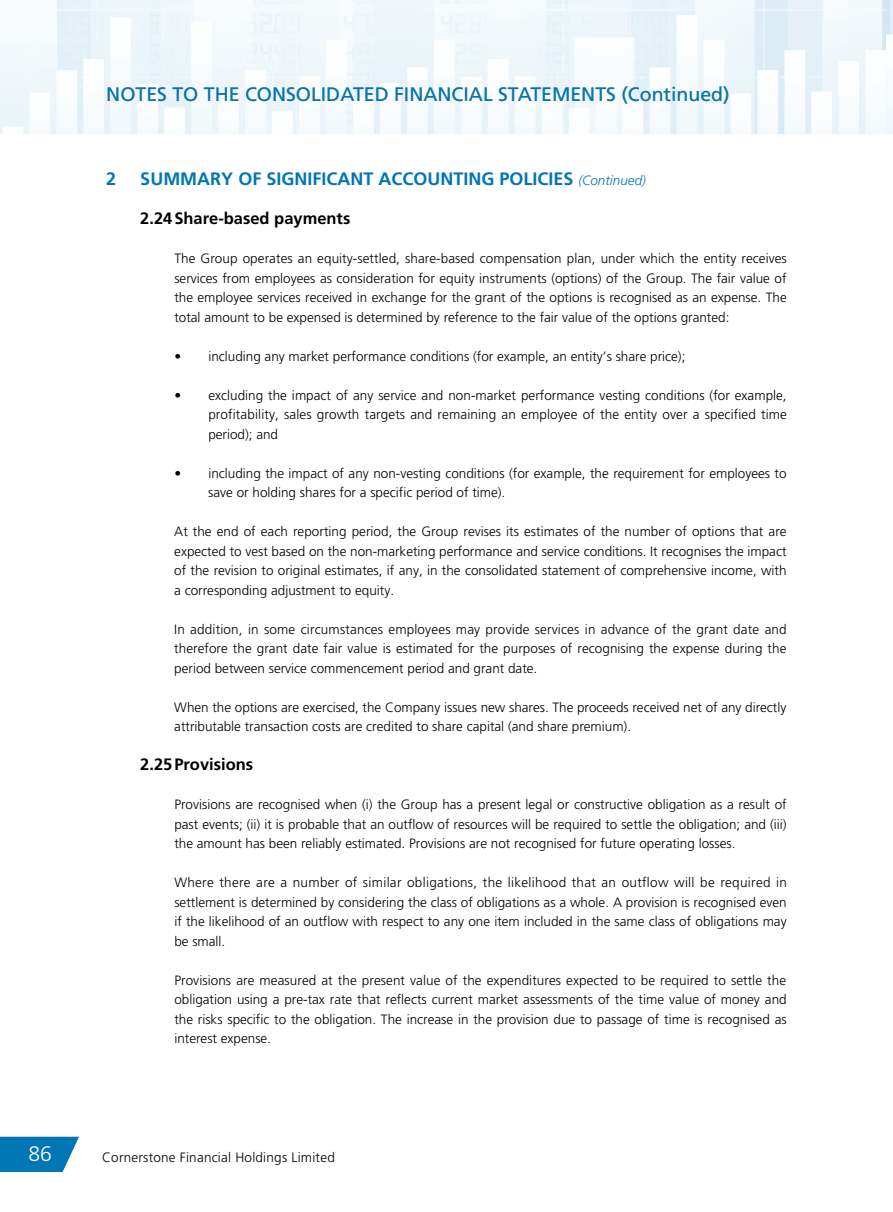
<style>
.page{position:relative;width:893px;height:1212px;background:#fff}
.page>*{position:absolute;margin:0;border:0;box-sizing:border-box;transform-origin:0 0}
.t1{font:300 21px "Frutiger LT Std";color:#fff}
.t2{font:19.5px "Frutiger LT Std";color:#0077b4}
.t3{font:700 18px "Frutiger LT Std";color:#0077b4}
.t4{font:700 16.5px "Frutiger LT Std";color:#000}
.t5{font:300 13.5px/19.5px "Frutiger LT Std";color:#000;text-align:justify}
.t6{font:italic 300 13.5px "Frutiger LT Std";color:#0077b4}
.s1{color:#b5b6b6}
</style>
<div class="page">
<svg style="left:0;top:1137px;width:79px;height:35px;background:#1a85bb"></svg>
<img style="left:0;top:0;width:893px;height:134px">
<h2 class="t2" style="left:106px;top:83px;width:625px">N OTES TO TH E CONSOLID<span class="s1">ATE</span>D FI <span class="s1">NAN</span>CI<span class="s1">AL</span> STATEMENTS (<span class="s1">CONTINUED)</span></h2>
<h3 class="t3" style="left:106px;top:168px;width:12px">2</h3>
<h3 class="t3" style="left:140px;top:168px;width:136px">SUMMARY OF SIGNI</h3>
<h3 class="t3" style="left:312px;top:168px;width:92px">FICANT ACCOUNTING</h3>
<h3 class="t3" style="left:499px;top:168px;width:42px">PO LICIES</h3>
<p class="t6" style="left:578px;top:173px;width:69px">(Continued)</p>
<p class="t4" style="left:140px;top:209px;width:212px">2.24SHARE-BASED PAYMENTS</p>
<p class="t5" style="left:174px;top:249px;width:614px">The Group operates an equity-settled, share-based compensation plan, under which the entity receives services from employees as consideration for equity instruments (options) of the Group. The fair value of the employee services received in exchange for the grant of the options is recognised as an expense. The total amount to be expensed is determined by reference to the fair value of the options granted:</p>
<p class="t5" style="left:174px;top:346px;width:513px">• including any market performance conditions (for example, an entity’s share price);</p>
<p class="t5" style="left:208px;top:385px;width:580px;text-indent:-34px">• excluding the impact of any service and non-market performance vesting conditions (for example, profitability, sales growth targets and remaining an employee of the entity over a specified time period); and</p>
<p class="t5" style="left:208px;top:463px;width:580px;text-indent:-34px">• including the impact of any non-vesting conditions (for example, the requirement for employees to save or holding shares for a specific period of time).</p>
<p class="t5" style="left:174px;top:522px;width:614px">At the end of each reporting period, the Group revises its estimates of the number of options that are expected to vest based on the non-marketing performance and service conditions. It recognises the impact of the revision to original estimates, if any, in the consolidated statement of comprehensive income, with a corresponding adjustment to equity.</p>
<p class="t5" style="left:174px;top:619px;width:614px">In addition, in some circumstances employees may provide services in advance of the grant date and therefore the grant date fair value is estimated for the purposes of recognising the expense during the period between service commencement period and grant date.</p>
<p class="t5" style="left:174px;top:697px;width:614px">When the options are exercised, the Company issues new shares. The proceeds received net of any directly attributable transaction costs are credited to share capital (and share premium).</p>
<p class="t4" style="left:140px;top:755px;width:114px">2.25 PROVISIONS</p>
<p class="t5" style="left:174px;top:795px;width:614px">Provisions are recognised when (i) the Group has a present legal or constructive obligation as a result of past events; (ii) it is probable that an outflow of resources will be required to settle the obligation; and (iii) the amount has been reliably estimated. Provisions are not recognised for future operating losses.</p>
<p class="t5" style="left:174px;top:873px;width:614px">Where there are a number of similar obligations, the likelihood that an outflow will be required in settlement is determined by considering the class of obligations as a whole. A provision is recognised even if the likelihood of an outflow with respect to any one item included in the same class of obligations may be small.</p>
<p class="t5" style="left:174px;top:970px;width:614px">Provisions are measured at the present value of the expenditures expected to be required to settle the obligation using a pre-tax rate that reflects current market assessments of the time value of money and the risks specific to the obligation. The increase in the provision due to passage of time is recognised as interest expense.</p>
<h1 class="t1" style="left:29px;top:1142px;width:25px">86</h1>
<p class="t5" style="left:102px;top:1147px;width:234px">Cornerstone Financial Holdings Limited</p>
</div>
